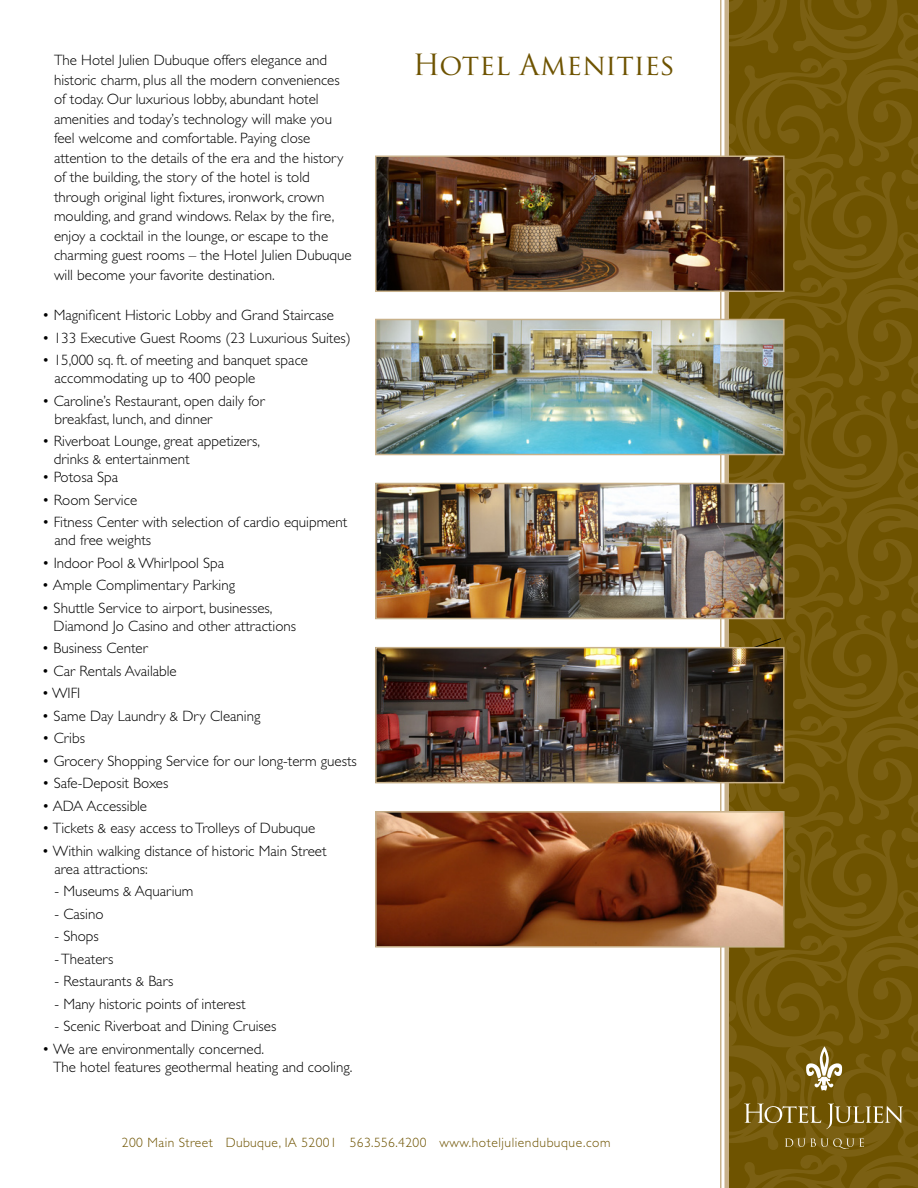
<style>
.page{position:relative;width:918px;height:1188px;background:#fff}
.page>*{position:absolute;margin:0;border:0;box-sizing:border-box;transform-origin:0 0}
.t1{font:28.5px "Trajan Pro";color:#6e5300}
.t2{font:300 15px/19.5px "Gill Sans";color:#000}
.t3{font:300 13.5px "Gill Sans";letter-spacing:.03em;color:#6e5300}
.s1{font-size:13.5px}
</style>
<div class="page">
<svg style="left:729px;top:0;width:189px;height:1188px;background:#745909"></svg>
<div style="left:724px;top:0;width:5px;height:1188px;background:#c8b18b"></div>
<hr style="left:720px;top:0;width:2px;height:1188px;background:#c8b18b">
<svg style="left:721px;top:638px;width:61px;height:9px"></svg>
<img style="left:378px;top:486px;width:404px;height:130px">
<div style="left:375px;top:483px;width:410px;height:136px;border:2px solid #c8b18b"></div>
<img style="left:378px;top:650px;width:404px;height:130px">
<div style="left:375px;top:647px;width:410px;height:136px;border:2px solid #c8b18b"></div>
<img style="left:378px;top:814px;width:404px;height:131px">
<div style="left:375px;top:811px;width:410px;height:137px;border:2px solid #c8b18b"></div>
<img style="left:378px;top:322px;width:404px;height:130px">
<div style="left:375px;top:319px;width:410px;height:136px;border:2px solid #c8b18b"></div>
<img style="left:378px;top:159px;width:404px;height:130px">
<div style="left:375px;top:156px;width:410px;height:136px;border:2px solid #c8b18b"></div>
<p class="t2" style="left:54px;top:51px;width:299px">The Hotel Julien Dubuque offers elegance and historic charm, plus all the modern conveniences of today. Our luxurious lobby, abundant hotel amenities and today’s technology will make you feel welcome and comfortable. Paying close attention to the details of the era and the history of the building, the story of the hotel is told through original light fixtures, ironwork, crown moulding, and grand windows. Relax by the fire, enjoy a cocktail in the lounge, or escape to the charming guest rooms – the Hotel Julien Dubuque will become your favorite destination.</p>
<p class="t2" style="left:42px;top:306px;width:293px">• Magnificent Historic Lobby and Grand Staircase</p>
<p class="t2" style="left:42px;top:328px;width:310px">• 133 Executive Guest Rooms (23 Luxurious Suites)</p>
<p class="t2" style="left:55px;top:351px;width:255px;line-height:18px;text-indent:-13px">• 15,000 sq. ft. of meeting and banquet space accommodating up to 400 people</p>
<p class="t2" style="left:55px;top:392px;width:212px;line-height:18px;text-indent:-13px">• Caroline’s Restaurant, open daily for breakfast, lunch, and dinner</p>
<p class="t2" style="left:54px;top:432px;width:208px;line-height:18px;text-indent:-12px">• Riverboat Lounge, great appetizers, drinks <span class="s1">&amp;</span> entertainment</p>
<p class="t2" style="left:42px;top:468px;width:78px">• Potosa Spa</p>
<p class="t2" style="left:42px;top:490px;width:97px">• Room Service</p>
<p class="t2" style="left:55px;top:513px;width:294px;line-height:18px;text-indent:-13px">• Fitness Center with selection of cardio equipment and free weights</p>
<p class="t2" style="left:42px;top:553px;width:184px">• Indoor Pool <span class="s1">&amp;</span> Whirlpool Spa</p>
<p class="t2" style="left:42px;top:576px;width:195px">• Ample Complimentary Parking</p>
<p class="t2" style="left:54px;top:599px;width:244px;line-height:18px;text-indent:-12px">• Shuttle Service to airport, businesses,<br>Diamond Jo Casino and other attractions</p>
<p class="t2" style="left:42px;top:639px;width:107px">• Business Center</p>
<p class="t2" style="left:42px;top:661px;width:136px">• Car Rentals Available</p>
<p class="t2" style="left:42px;top:684px;width:40px">• WIFI</p>
<p class="t2" style="left:42px;top:706px;width:220px">• Same Day Laundry <span class="s1">&amp;</span> Dry Cleaning</p>
<p class="t2" style="left:42px;top:729px;width:44px">• Cribs</p>
<p class="t2" style="left:42px;top:751px;width:316px">• Grocery Shopping Service for our long-term guests</p>
<p class="t2" style="left:42px;top:774px;width:128px">• Safe-Deposit Boxes</p>
<p class="t2" style="left:42px;top:796px;width:107px">• ADA Accessible</p>
<p class="t2" style="left:42px;top:819px;width:275px">• Tickets <span class="s1">&amp;</span> easy access to Trolleys of Dubuque</p>
<p class="t2" style="left:55px;top:842px;width:274px;line-height:18px;text-indent:-13px">• Within walking distance of historic Main Street area attractions:</p>
<p class="t2" style="left:55px;top:882px;width:140px">- Museums <span class="s1">&amp;</span> Aquarium</p>
<p class="t2" style="left:55px;top:904px;width:51px">- Casino</p>
<p class="t2" style="left:55px;top:927px;width:46px">- Shops</p>
<p class="t2" style="left:55px;top:949px;width:60px">- Theaters</p>
<p class="t2" style="left:55px;top:972px;width:121px">- Restaurants <span class="s1">&amp;</span> Bars</p>
<p class="t2" style="left:55px;top:994px;width:193px">- Many historic points of interest</p>
<p class="t2" style="left:55px;top:1017px;width:223px">- Scenic Riverboat and Dining Cruises</p>
<p class="t2" style="left:53px;top:1040px;width:301px;line-height:18px;text-indent:-11px">• We are environmentally concerned.<br>The hotel features geothermal heating and cooling.</p>
<h1 class="t1" style="left:413px;top:47px;width:264px">Hotel Amenities</h1>
<p class="t3" style="left:122px;top:1135px;width:490px">200 Main Street Dubuque, IA 52001 563.556.4200 www.hoteljuliendubuque.com</p>
</div>
